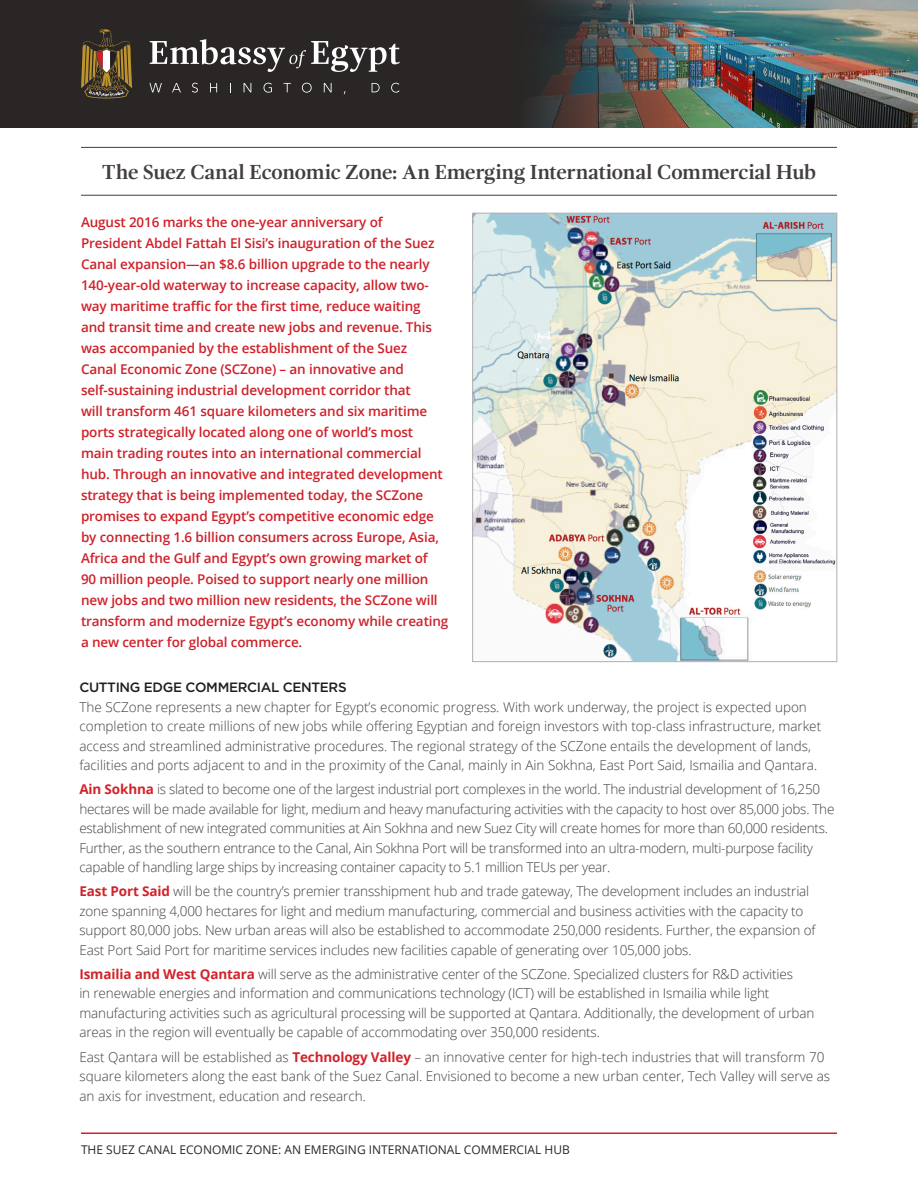
<style>
.page{position:relative;width:918px;height:1188px;background:#fff}
.page>*{position:absolute;margin:0;border:0;box-sizing:border-box;transform-origin:0 0}
.t1{font:700 21px "Gandhi Serif";letter-spacing:-.03em;color:#433d3e}
.t2{font:300 13.5px/19.5px "Open Sans";letter-spacing:-.01em;color:#433d3e}
.t3{font:600 13.5px/21px "Open Sans";letter-spacing:-.01em;color:#d02029}
.t4{font:500 13.5px "Gotham";letter-spacing:-.025em;color:#201d1e}
.t5{font:12px "Open Sans";color:#2a2626}
.s1{font-weight:700;color:#d1232a}
</style>
<div class="page">
<img style="left:755px;top:0;width:163px;height:128px">
<div style="left:0;top:0;width:306px;height:128px;background:#2a2626"></div>
<img style="left:250px;top:0;width:505px;height:128px">
<svg style="left:150px;top:39px;width:250px;height:33px"></svg>
<svg style="left:149px;top:83px;width:13px;height:9px"></svg>
<svg style="left:172px;top:83px;width:9px;height:9px"></svg>
<svg style="left:192px;top:83px;width:6px;height:10px"></svg>
<svg style="left:210px;top:83px;width:7px;height:9px"></svg>
<svg style="left:244px;top:83px;width:7px;height:9px"></svg>
<svg style="left:264px;top:83px;width:8px;height:10px"></svg>
<svg style="left:284px;top:83px;width:7px;height:9px"></svg>
<svg style="left:302px;top:83px;width:10px;height:10px"></svg>
<svg style="left:324px;top:83px;width:8px;height:9px"></svg>
<svg style="left:372px;top:83px;width:8px;height:9px"></svg>
<svg style="left:391px;top:83px;width:9px;height:10px"></svg>
<svg style="left:81px;top:29px;width:51px;height:70px"></svg>
<hr style="left:81px;top:1132px;width:756px;height:2px;background:#d02029">
<hr style="left:81px;top:195px;width:756px;height:1px;background:#433d3e">
<hr style="left:81px;top:147px;width:756px;height:1px;background:#433d3e">
<img style="left:475px;top:215px;width:360px;height:445px">
<h1 class="t1" style="left:102px;top:160px;width:716px">The Suez Canal Economic Zone: An Emerging International Commercial Hub</h1>
<p class="t3" style="left:81px;top:212px;width:369px">August 2016 marks the one-year anniversary of<br>President Abdel Fattah El Sisi’s inauguration of the Suez Canal expansion—an $8.6 billion upgrade to the nearly 140-year-old waterway to increase capacity, allow two&shy;way maritime traffic for the first time, reduce waiting and transit time and create new jobs and revenue. This was accompanied by the establishment of the Suez<br>Canal Economic Zone (SCZone) – an innovative and self-sustaining industrial development corridor that<br>will transform 461 square kilometers and six maritime ports strategically located along one of world’s most main trading routes into an international commercial hub. Through an innovative and integrated development strategy that is being implemented today, the SCZone promises to expand Egypt’s competitive economic edge by connecting 1.6 billion consumers across Europe, Asia, Africa and the Gulf and Egypt’s own growing market of<br>90 million people. Poised to support nearly one million new jobs and two million new residents, the SCZone will transform and modernize Egypt’s economy while creating a new center for global commerce.</p>
<p class="t4" style="left:79px;top:679px;width:269px">CUTTING EDGE COMMERCIAL CENTERS</p>
<p class="t2" style="left:79px;top:697px;width:743px">The SCZone represents a new chapter for Egypt’s economic progress. With work underway, the project is expected upon completion to create millions of new jobs while offering Egyptian and foreign investors with top-class infrastructure, market access and streamlined administrative procedures. The regional strategy of the SCZone entails the development of lands, facilities and ports adjacent to and in the proximity of the Canal, mainly in Ain Sokhna, East Port Said, Ismailia and Qantara.</p>
<p class="t2" style="left:79px;top:779px;width:757px"><span class="s1">Ain Sokhna</span> is slated to become one of the largest industrial port complexes in the world. The industrial development of 16,250 hectares will be made available for light, medium and heavy manufacturing activities with the capacity to host over 85,000 jobs. The establishment of new integrated communities at Ain Sokhna and new Suez City will create homes for more than 60,000 residents.<br>Further, as the southern entrance to the Canal, Ain Sokhna Port will be transformed into an ultra-modern, multi-purpose facility capable of handling large ships by increasing container capacity to 5.1 million TEUs per year.</p>
<p class="t2" style="left:79px;top:881px;width:738px"><span class="s1">East Port Said</span> will be the country’s premier transshipment hub and trade gateway, The development includes an industrial zone spanning 4,000 hectares for light and medium manufacturing, commercial and business activities with the capacity to support 80,000 jobs. New urban areas will also be established to accommodate 250,000 residents. Further, the expansion of East Port Said Port for maritime services includes new facilities capable of generating over 105,000 jobs.</p>
<p class="t2" style="left:79px;top:964px;width:736px"><span class="s1">Ismailia and West Qantara</span> will serve as the administrative center of the SCZone. Specialized clusters for R&amp;D activities<br>in renewable energies and information and communications technology (ICT) will be established in Ismailia while light manufacturing activities such as agricultural processing will be supported at Qantara. Additionally, the development of urban areas in the region will eventually be capable of accommodating over 350,000 residents.</p>
<p class="t2" style="left:79px;top:1047px;width:752px">East Qantara will be established as <span class="s1">Technology Valley</span> – an innovative center for high-tech industries that will transform 70 square kilometers along the east bank of the Suez Canal. Envisioned to become a new urban center, Tech Valley will serve as an axis for investment, education and research.</p>
<p class="t5" style="left:81px;top:1141px;width:490px">THE SUEZ CANAL ECONOMIC ZONE: AN EMERGING INTERNATIONAL COMMERCIAL HUB</p>
</div>
